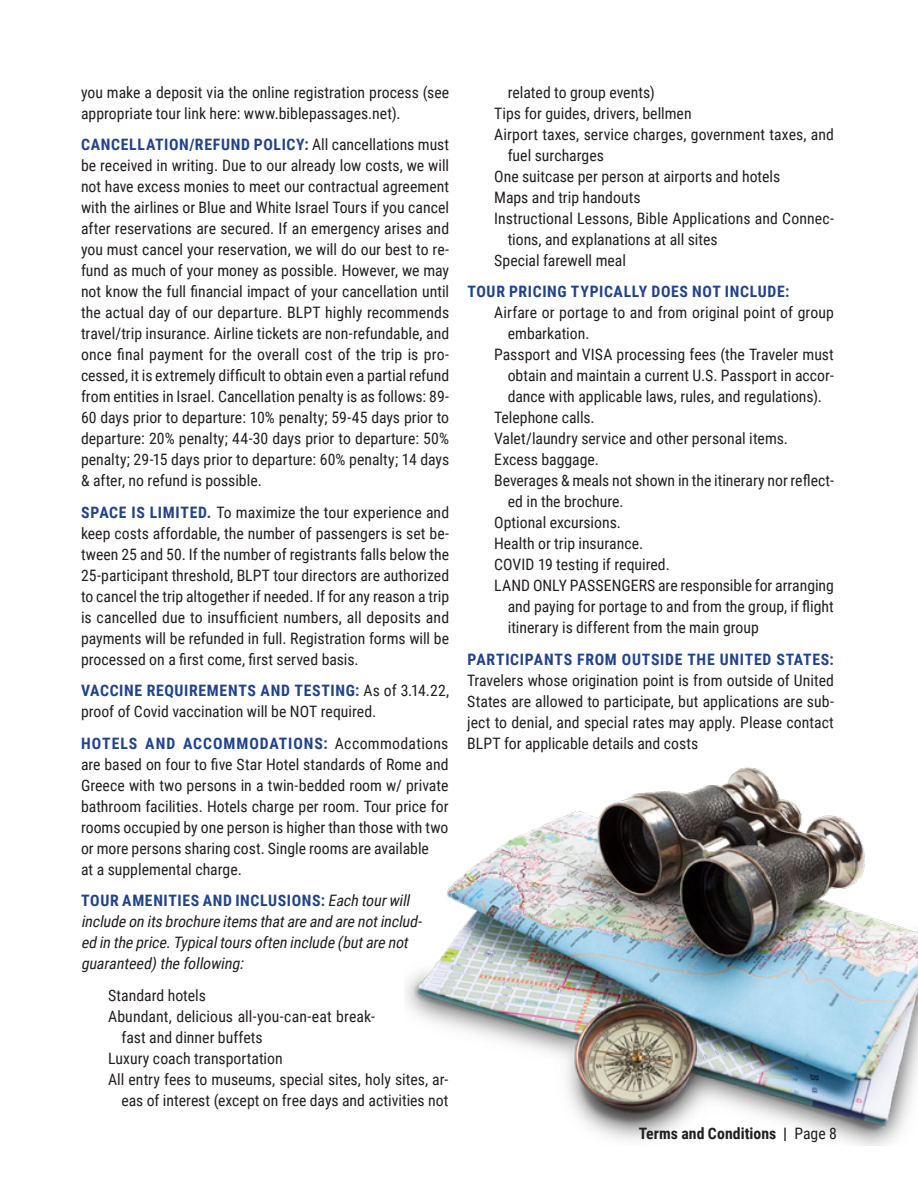
<style>
.page{position:relative;width:918px;height:1188px;background:#fff}
.page>*{position:absolute;margin:0;border:0;box-sizing:border-box;transform-origin:0 0}
.Paragraph{font:15.75px/21px "Roboto Condensed";color:#231f20}
.List{font:15.75px/21px "Roboto Condensed";color:#231f20}
.Paragraph-2{font:italic 15.75px/21px "Roboto Condensed";color:#231f20}
.Paragraph-3{font:700 15.75px "Roboto Condensed";letter-spacing:.04em;color:#21438f}
.Paragraph-4{font:700 15.75px "Roboto Condensed";color:#231f20}
.s1{font-weight:700;color:#21438f}
.s2{font-weight:700;font-style:normal;color:#21438f}
.s3{font-weight:400}
</style>
<div class="page">
<hr style="left:0;top:0;width:2px;height:198px;background:#21438f">
<img style="left:405px;top:767px;width:513px;height:379px">
<p class="Paragraph" style="left:81px;top:81px;width:370px">you make a deposit via the online registration process (see appropriate tour link here: www.biblepassages.net).</p>
<p class="Paragraph" style="left:81px;top:133px;width:370px;text-align:justify"><span class="s1">CANCELLATION/REFUND POLICY:</span> All cancellations must be received in writing. Due to our already low costs, we will not have excess monies to meet our contractual agreement with the airlines or Blue and White Israel Tours if you cancel after reservations are secured. If an emergency arises and you must cancel your reservation, we will do our best to re&shy;fund as much of your money as possible. However, we may not know the full financial impact of your cancellation until the actual day of our departure. BLPT highly recommends travel/trip insurance. Airline tickets are non-refundable, and once final payment for the overall cost of the trip is pro&shy;cessed, it is extremely difficult to obtain even a partial refund from entities in Israel. Cancellation penalty is as follows: 89- 60 days prior to departure: 10% penalty; 59-45 days prior to departure: 20% penalty; 44-30 days prior to departure: 50% penalty; 29-15 days prior to departure: 60% penalty; 14 days &amp; after, no refund is possible.</p>
<p class="Paragraph" style="left:81px;top:501px;width:370px;text-align:justify"><span class="s1">SPACE IS LIMITED.</span> To maximize the tour experience and keep costs affordable, the number of passengers is set be&shy;tween 25 and 50. If the number of registrants falls below the 25-participant threshold, BLPT tour directors are authorized to cancel the trip altogether if needed. If for any reason a trip is cancelled due to insufficient numbers, all deposits and payments will be refunded in full. Registration forms will be processed on a first come, first served basis.</p>
<p class="Paragraph" style="left:81px;top:679px;width:370px"><span class="s1">VACCINE REQUIREMENTS AND TESTING:</span> As of 3.14.22, proof of Covid vaccination will be NOT required.</p>
<p class="Paragraph" style="left:81px;top:732px;width:369px"><span class="s1">HOTELS AND ACCOMMODATIONS:</span> Accommodations are based on four to five Star Hotel standards of Rome and Greece with two persons in a twin-bedded room w/ private bathroom facilities. Hotels charge per room. Tour price for rooms occupied by one person is higher than those with two or more persons sharing cost. Single rooms are available<br>at a supplemental charge.</p>
<p class="Paragraph-2" style="left:81px;top:889px;width:346px"><span class="s2">TOUR AMENITIES AND INCLUSIONS:</span> Each tourwill include on itsbrochure itemsthatare and are notinclud&shy;ed in the price.Typicaltoursoften include (butare not guaranteed)the following:</p>
<p class="List" style="left:108px;top:984px;width:99px">Standard hotels</p>
<p class="List" style="left:122px;top:1005px;width:255px;text-indent:-14px">Abundant, delicious all-you-can-eat break&shy;fast and dinner buffets</p>
<p class="List" style="left:108px;top:1047px;width:176px">Luxury coach transportation</p>
<p class="List" style="left:108px;top:1068px;width:342px;text-align:right">All entry fees to museums, special sites, holy sites, ar&shy;eas of interest (except on free days and activities not</p>
<p class="List" style="left:508px;top:81px;width:148px">related to group events)</p>
<p class="List" style="left:494px;top:102px;width:199px">Tips for guides, drivers, bellmen</p>
<p class="List" style="left:508px;top:123px;width:328px;text-indent:-14px">Airport taxes, service charges, government taxes, and fuel surcharges</p>
<p class="List" style="left:494px;top:165px;width:288px">One suitcase per person at airports and hotels</p>
<p class="List" style="left:494px;top:186px;width:148px">Maps and trip handouts</p>
<p class="List" style="left:508px;top:207px;width:328px;text-indent:-14px">Instructional Lessons, Bible Applications and Connec&shy;tions, and explanations at all sites</p>
<p class="List" style="left:494px;top:249px;width:133px">Special farewell meal</p>
<p class="Paragraph-3" style="left:467px;top:280px;width:323px">TOUR PRICING TYPICALLY DOES NOT INCLUDE:</p>
<p class="List" style="left:508px;top:301px;width:328px;text-indent:-14px">Airfare or portage to and from original point of group embarkation.</p>
<p class="List" style="left:508px;top:343px;width:328px;text-align:justify;text-indent:-14px">Passport and VISA processing fees (the Traveler must obtain and maintain a current U.S. Passport in accor&shy;dance with applicable laws, rules, and regulations).</p>
<p class="List" style="left:494px;top:406px;width:102px">Telephone calls.</p>
<p class="List" style="left:494px;top:427px;width:295px">Valet/laundry service and other personal items.</p>
<p class="List" style="left:494px;top:448px;width:106px">Excess baggage.</p>
<p class="List" style="left:508px;top:469px;width:328px;text-indent:-14px">Beverages &amp; meals not shown in the itinerary nor reflect&shy;ed in the brochure.</p>
<p class="List" style="left:494px;top:511px;width:128px">Optional excursions.</p>
<p class="List" style="left:494px;top:532px;width:151px">Health or trip insurance.</p>
<p class="List" style="left:494px;top:553px;width:177px">COVID 19 testing if required.</p>
<p class="List" style="left:508px;top:574px;width:328px;text-align:justify;text-indent:-14px">LAND ONLY PASSENGERS are responsible for arranging and paying for portage to and from the group, if flight itinerary is different from the main group</p>
<p class="Paragraph" style="left:467px;top:648px;width:368px;text-align:justify"><span class="s1">PARTICIPANTS FROM OUTSIDE THE UNITED STATES:<br></span>Travelers whose origination point is from outside of United States are allowed to participate, but applications are sub&shy;ject to denial, and special rates may apply. Please contact BLPT for applicable details and costs</p>
<p class="Paragraph-4" style="left:639px;top:1122px;width:200px">Terms and Conditions | <span class="s3">Page 8</span></p>
</div>
